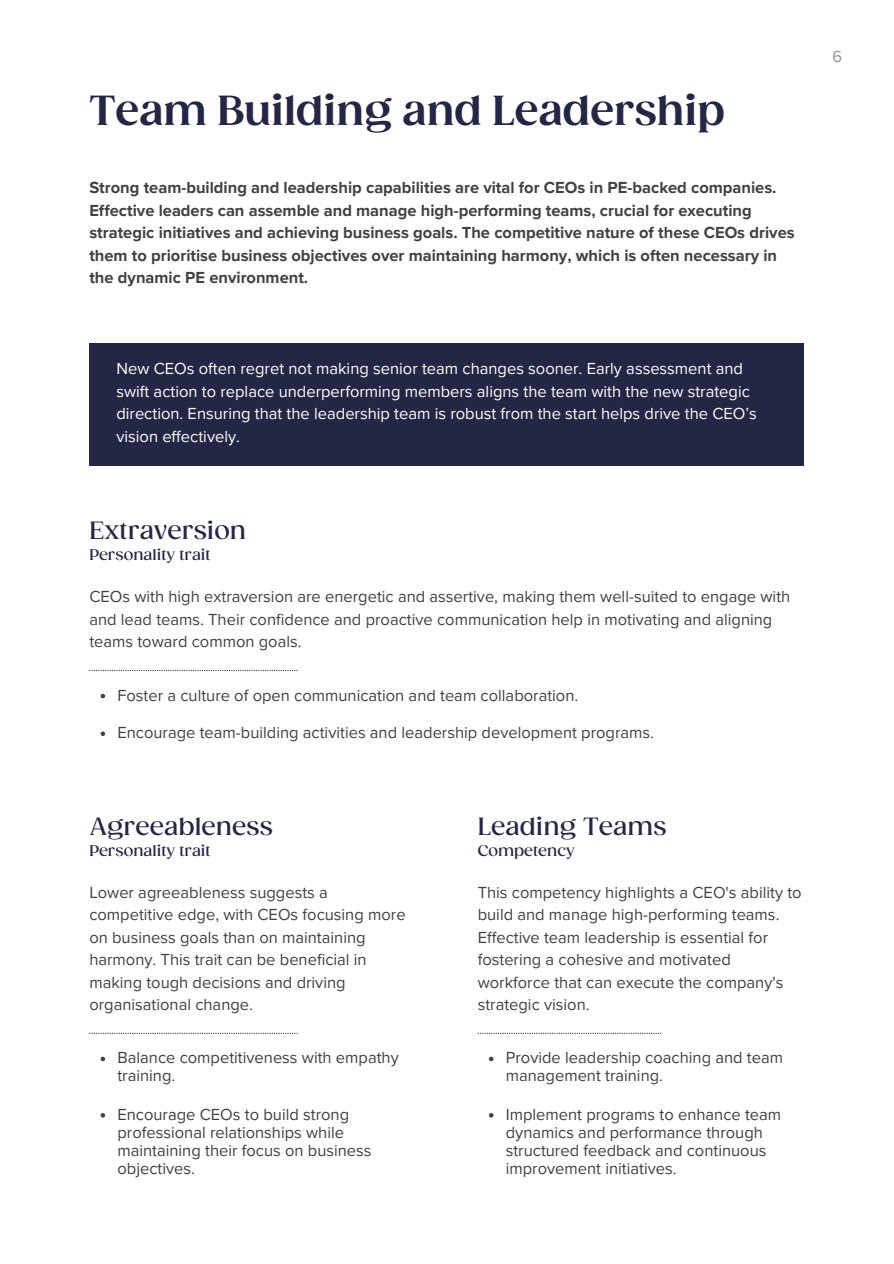
<style>
.page{position:relative;width:894px;height:1264px;background:#fff}
.page>*{position:absolute;margin:0;border:0;box-sizing:border-box;transform-origin:0 0}
.t1{font:700 40.5px "Gazpacho";color:#232644}
.t2{font:500 24px "Gazpacho";color:#232644}
.t3{font:16.5px/22.5px "Proxima Nova";color:#414143}
.t4{font:700 16.5px/22.5px "Proxima Nova";color:#414143}
.t5{font:16.5px/22.5px "Proxima Nova";color:#fff}
.t6{font:16.5px "Proxima Nova";color:#91939a}
.t7{font:500 15px "Gazpacho";color:#232644}
</style>
<div class="page">
<svg style="left:89px;top:670px;width:208px;height:1px"></svg>
<svg style="left:89px;top:1032px;width:208px;height:1px"></svg>
<svg style="left:477px;top:1032px;width:184px;height:1px"></svg>
<svg style="left:101px;top:693px;width:4px;height:5px"></svg>
<svg style="left:101px;top:1056px;width:4px;height:5px"></svg>
<svg style="left:489px;top:1056px;width:4px;height:5px"></svg>
<svg style="left:101px;top:1113px;width:4px;height:4px"></svg>
<svg style="left:489px;top:1113px;width:4px;height:4px"></svg>
<div style="left:89px;top:343px;width:715px;height:123px;background:#232644"></div>
<svg style="left:101px;top:731px;width:4px;height:5px"></svg>
<p class="t1" style="left:89px;top:89px;width:636px">Team Building and Leadership</p>
<h3 class="t4" style="left:89px;top:177px;width:706px">Strong team-building and leadership capabilities are vital for CEOs in PE-backed companies.<br>Effective leaders can assemble and manage high-performing teams, crucial for executing strategic initiatives and achieving business goals. The competitive nature of these CEOs drives them to prioritise business objectives over maintaining harmony, which is often necessary in the dynamic PE environment.</h3>
<p class="t5" style="left:116px;top:358px;width:642px">New CEOs often regret not making senior team changes sooner. Early assessment and swift action to replace underperforming members aligns the team with the new strategic direction. Ensuring that the leadership team is robust from the start helps drive the CEO’s vision effectively.</p>
<h2 class="t2" style="left:89px;top:517px;width:158px">Extraversion</h2>
<p class="t7" style="left:89px;top:547px;width:123px">Personality trait</p>
<h3 class="t3" style="left:89px;top:586px;width:702px">CEOs with high extraversion are energetic and assertive, making them well-suited to engage with and lead teams. Their confidence and proactive communication help in motivating and aligning teams toward common goals.</h3>
<p class="t3" style="left:117px;top:684px;width:462px">Foster a culture of open communication and team collaboration.</p>
<p class="t3" style="left:117px;top:721px;width:538px">Encourage team-building activities and leadership development programs.</p>
<p class="t2" style="left:89px;top:813px;width:185px">Agreeableness</p>
<h3 class="t7" style="left:89px;top:842px;width:123px">Personality trait</h3>
<h2 class="t3" style="left:89px;top:881px;width:318px">Lower agreeableness suggests a competitive edge, with CEOs focusing more on business goals than on maintaining harmony. This trait can be beneficial in making tough decisions and driving organisational change.</h2>
<p class="t3" style="left:117px;top:1049px;width:283px;line-height:18px">Balance competitiveness with empathy training.</p>
<p class="t2" style="left:477px;top:813px;width:190px">Leading Teams</p>
<p class="t7" style="left:477px;top:842px;width:98px">Competency</p>
<h1 class="t3" style="left:477px;top:881px;width:325px">This competency highlights a CEO's ability to build and manage high-performing teams.<br>Effective team leadership is essential for fostering a cohesive and motivated workforce that can execute the company's strategic vision.</h1>
<h2 class="t3" style="left:505px;top:1049px;width:279px;line-height:18px">Provide leadership coaching and team management training.</h2>
<h3 class="t3" style="left:117px;top:1105px;width:255px;line-height:18px">Encourage CEOs to build strong professional relationships while maintaining their focus on business objectives.</h3>
<p class="t3" style="left:505px;top:1105px;width:277px;line-height:18px">Implement programs to enhance team dynamics and performance through structured feedback and continuous improvement initiatives.</p>
<p class="t6" style="left:832px;top:47px;width:11px">6</p>
</div>
